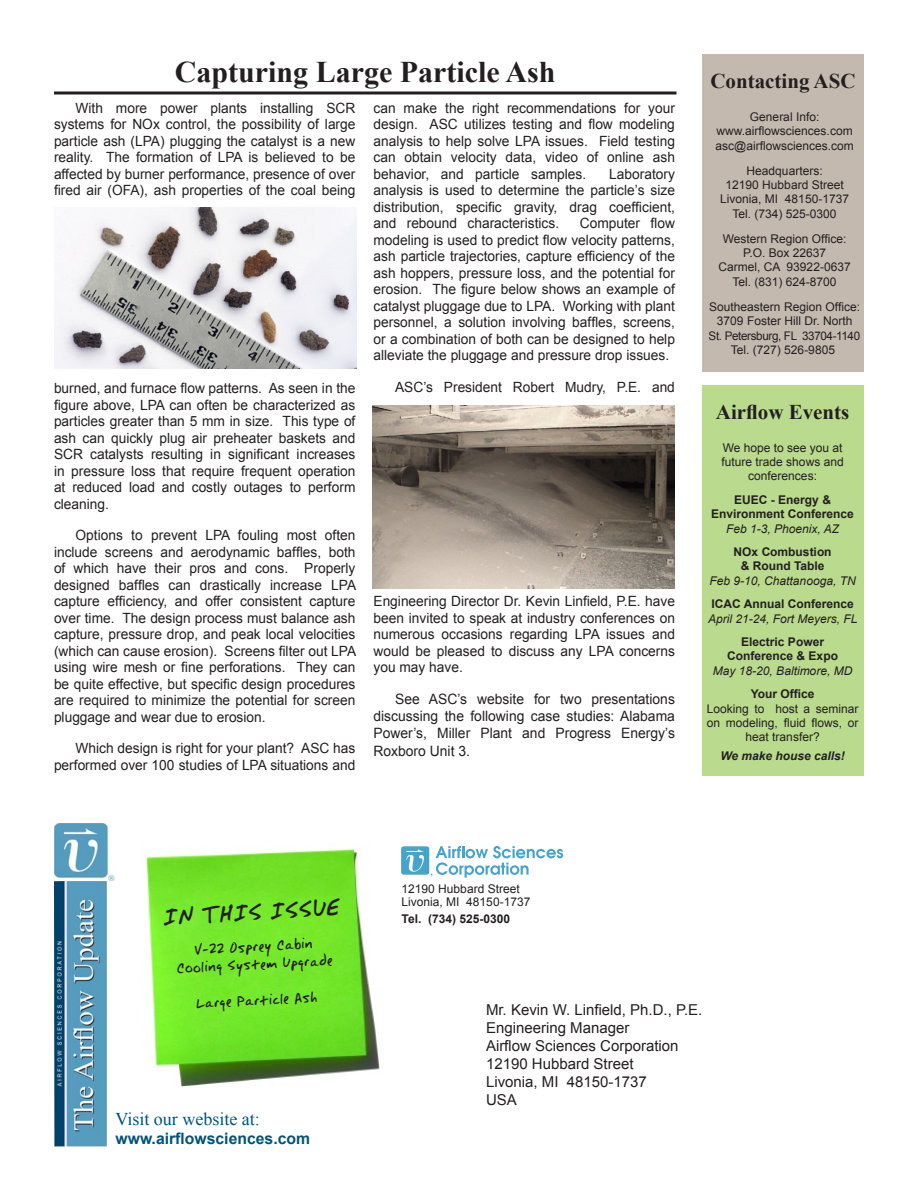
<style>
.page{position:relative;width:918px;height:1188px;background:#fff}
.page>*{position:absolute;margin:0;border:0;box-sizing:border-box;transform-origin:0 0}
.t1{font:700 30px "Times New Roman";color:#231f20}
.t2{font:25.5px "GFY Paulie";color:#231f20}
.t3{font:700 21px "Times New Roman";color:#231f20}
.t4{font:18px "Times New Roman";color:#01537a}
.t5{font:700 15.75px "Arial";color:#01537a}
.t6{font:15px "Arial";color:#231f20}
.t7{font:15px "GFY Paulie";color:#231f20}
.t8{font:14.25px/17.1px "Arial";color:#231f20;text-align:justify}
.t9{font:14.1px/16.5px "Arial";color:#231f20;text-align:justify}
.t10{font:12px/14.4px "Arial";color:#231f20;text-align:center}
.t11{font:700 12px "Arial";color:#231f20}
.t12{font:italic 12px "Arial";color:#231f20}
.t13{font:italic 700 12px "Arial";color:#231f20}
.t14{font:11.85px "Arial";letter-spacing:-.03em;color:#231f20}
</style>
<div class="page">
<hr style="left:54px;top:92px;width:622px;height:2px;background:#231f20">
<div style="left:702px;top:54px;width:162px;height:317px;background:#c4b9af"></div>
<div style="left:702px;top:385px;width:162px;height:391px;background:#bada8d"></div>
<img style="left:54px;top:881px;width:52px;height:265px">
<img style="left:54px;top:824px;width:60px;height:57px">
<svg style="left:401px;top:846px;width:162px;height:32px"></svg>
<img style="left:145px;top:848px;width:235px;height:239px">
<div style="left:377px;top:929px;width:15px;height:103px;background:#fff"></div>
<div style="left:326px;top:1074px;width:32px;height:20px;background:#fff"></div>
<div style="left:294px;top:1077px;width:33px;height:19px;background:#fff"></div>
<div style="left:276px;top:1081px;width:32px;height:19px;background:#fff"></div>
<div style="left:369px;top:856px;width:15px;height:103px;background:#fff"></div>
<img style="left:54px;top:207px;width:302px;height:162px">
<img style="left:372px;top:405px;width:303px;height:183px">
<p class="t1" style="left:175px;top:51px;width:382px">Capturing Large Particle Ash</p>
<p class="t9" style="left:54px;top:100px;width:303px;text-indent:22px">With more power plants installing SCR systems for NOx control, the possibility of large particle ash (LPA) plugging the catalyst is a new reality. The formation of LPA is believed to be affected by burner performance, presence of over fired air (OFA), ash properties of the coal being</p>
<p class="t9" style="left:54px;top:380px;width:303px">burned, and furnace flow patterns. As seen in the figure above, LPA can often be characterized as particles greater than 5 mm in size. This type of ash can quickly plug air preheater baskets and SCR catalysts resulting in significant increases in pressure loss that require frequent operation at reduced load and costly outages to perform cleaning.</p>
<p class="t9" style="left:54px;top:527px;width:304px;text-indent:22px">Options to prevent LPA fouling most often include screens and aerodynamic baffles, both of which have their pros and cons. Properly designed baffles can drastically increase LPA capture efficiency, and offer consistent capture over time. The design process must balance ash capture, pressure drop, and peak local velocities (which can cause erosion). Screens filter out LPA using wire mesh or fine perforations. They can be quite effective, but specific design procedures are required to minimize the potential for screen pluggage and wear due to erosion.</p>
<p class="t9" style="left:54px;top:740px;width:303px;text-align:right">Which design is right for your plant? ASC has performed over 100 studies of LPA situations and</p>
<p class="t9" style="left:374px;top:100px;width:303px">can make the right recommendations for your design. ASC utilizes testing and flow modeling analysis to help solve LPA issues. Field testing can obtain velocity data, video of online ash behavior, and particle samples.</p>
<p class="t9" style="left:374px;top:166px;width:303px;text-indent:236px">Laboratory analysis is used to determine the particle’s size distribution, specific gravity, drag coefficient, and rebound characteristics.</p>
<p class="t9" style="left:374px;top:215px;width:303px;text-indent:206px">Computer flow modeling is used to predict flow velocity patterns, ash particle trajectories, capture efficiency of the ash hoppers, pressure loss, and the potential for erosion. The figure below shows an example of catalyst pluggage due to LPA. Working with plant personnel, a solution involving baffles, screens, or a combination of both can be designed to help alleviate the pluggage and pressure drop issues.</p>
<p class="t9" style="left:395px;top:379px;width:281px">ASC’s President Robert Mudry, P.E. and</p>
<p class="t9" style="left:374px;top:593px;width:303px">Engineering Director Dr. Kevin Linfield, P.E. have been invited to speak at industry conferences on numerous occasions regarding LPA issues and would be pleased to discuss any LPA concerns you may have.</p>
<p class="t8" style="left:374px;top:691px;width:303px;text-indent:22px">See ASC’s website for two presentations discussing the following case studies: Alabama Power’s, Miller Plant and Progress Energy’s Roxboro Unit 3.</p>
<p class="t3" style="left:710px;top:67px;width:147px">Contacting ASC</p>
<p class="t10" style="left:750px;top:110px;width:71px">General Info:</p>
<p class="t10" style="left:717px;top:124px;width:138px">www.airflowsciences.com</p>
<p class="t10" style="left:716px;top:138px;width:140px">asc@airflowsciences.com</p>
<p class="t10" style="left:747px;top:163px;width:78px">Headquarters:</p>
<p class="t10" style="left:726px;top:178px;width:120px">12190 Hubbard Street</p>
<p class="t10" style="left:720px;top:192px;width:130px">Livonia, MI 48150-1737</p>
<p class="t10" style="left:733px;top:206px;width:106px">Tel. (734) 525-0300</p>
<p class="t10" style="left:723px;top:231px;width:125px">Western Region Office:</p>
<p class="t10" style="left:743px;top:246px;width:85px">P.O. Box 22637</p>
<p class="t10" style="left:719px;top:260px;width:134px">Carmel, CA 93922-0637</p>
<p class="t10" style="left:733px;top:275px;width:106px">Tel. (831) 624-8700</p>
<p class="t10" style="left:709px;top:299px;width:152px">Southeastern Region Office:</p>
<p class="t10" style="left:717px;top:314px;width:137px">3709 Foster Hill Dr. North</p>
<p class="t14" style="left:709px;top:328px;width:153px">St. Petersburg, FL 33704-1140</p>
<p class="t10" style="left:731px;top:343px;width:106px">Tel. (727) 526-9805</p>
<p class="t3" style="left:716px;top:398px;width:135px">Airflow Events</p>
<p class="t10" style="left:723px;top:440px;width:121px">We hope to see you at</p>
<p class="t10" style="left:722px;top:455px;width:124px">future trade shows and</p>
<p class="t10" style="left:748px;top:469px;width:70px">conferences:</p>
<p class="t11" style="left:734px;top:492px;width:98px">EUEC - Energy &amp;</p>
<p class="t11" style="left:711px;top:506px;width:144px">Environment Conference</p>
<p class="t12" style="left:726px;top:521px;width:114px">Feb 1-3, Phoenix, AZ</p>
<p class="t11" style="left:734px;top:544px;width:100px">NOx Combustion</p>
<p class="t11" style="left:741px;top:558px;width:85px">&amp; Round Table</p>
<p class="t12" style="left:710px;top:573px;width:148px">Feb 9-10, Chattanooga, TN</p>
<p class="t11" style="left:712px;top:596px;width:144px">ICAC Annual Conference</p>
<p class="t12" style="left:708px;top:611px;width:151px">April 21-24, Fort Meyers, FL</p>
<p class="t11" style="left:741px;top:634px;width:84px">Electric Power</p>
<p class="t11" style="left:727px;top:648px;width:112px">Conference &amp; Expo</p>
<p class="t12" style="left:713px;top:663px;width:141px">May 18-20, Baltimore, MD</p>
<p class="t11" style="left:751px;top:686px;width:65px">Your Office</p>
<p class="t10" style="left:707px;top:701px;width:153px">Looking to host a seminar on modeling, fluid flows, or heat transfer?</p>
<p class="t13" style="left:720px;top:748px;width:126px">We make house calls!</p>
<p class="t2" style="left:162px;top:900px;width:179px;rotate:-3deg">IN THIS ISSUE</p>
<p class="t7" style="left:194px;top:940px;width:120px;rotate:-3deg">V-22 Osprey Cabin</p>
<p class="t7" style="left:176px;top:959px;width:158px;rotate:-3deg">Cooling System Upgrade</p>
<p class="t7" style="left:196px;top:994px;width:123px;rotate:-3deg">Large Particle Ash</p>
<p class="t4" style="left:116px;top:1107px;width:146px">Visit our website at:</p>
<p class="t5" style="left:116px;top:1128px;width:196px">www.airflowsciences.com</p>
<p class="t10" style="left:402px;top:881px;width:120px">12190 Hubbard Street</p>
<p class="t10" style="left:402px;top:895px;width:130px">Livonia, MI 48150-1737</p>
<p class="t11" style="left:402px;top:911px;width:110px">Tel. (734) 525-0300</p>
<p class="t6" style="left:486px;top:1000px;width:218px">Mr. Kevin W. Linfield, Ph.D., P.E.</p>
<p class="t6" style="left:486px;top:1018px;width:145px">Engineering Manager</p>
<p class="t6" style="left:486px;top:1036px;width:194px">Airflow Sciences Corporation</p>
<p class="t6" style="left:486px;top:1054px;width:149px">12190 Hubbard Street</p>
<p class="t6" style="left:486px;top:1072px;width:162px">Livonia, MI 48150-1737</p>
<p class="t6" style="left:486px;top:1090px;width:32px">USA</p>
</div>
